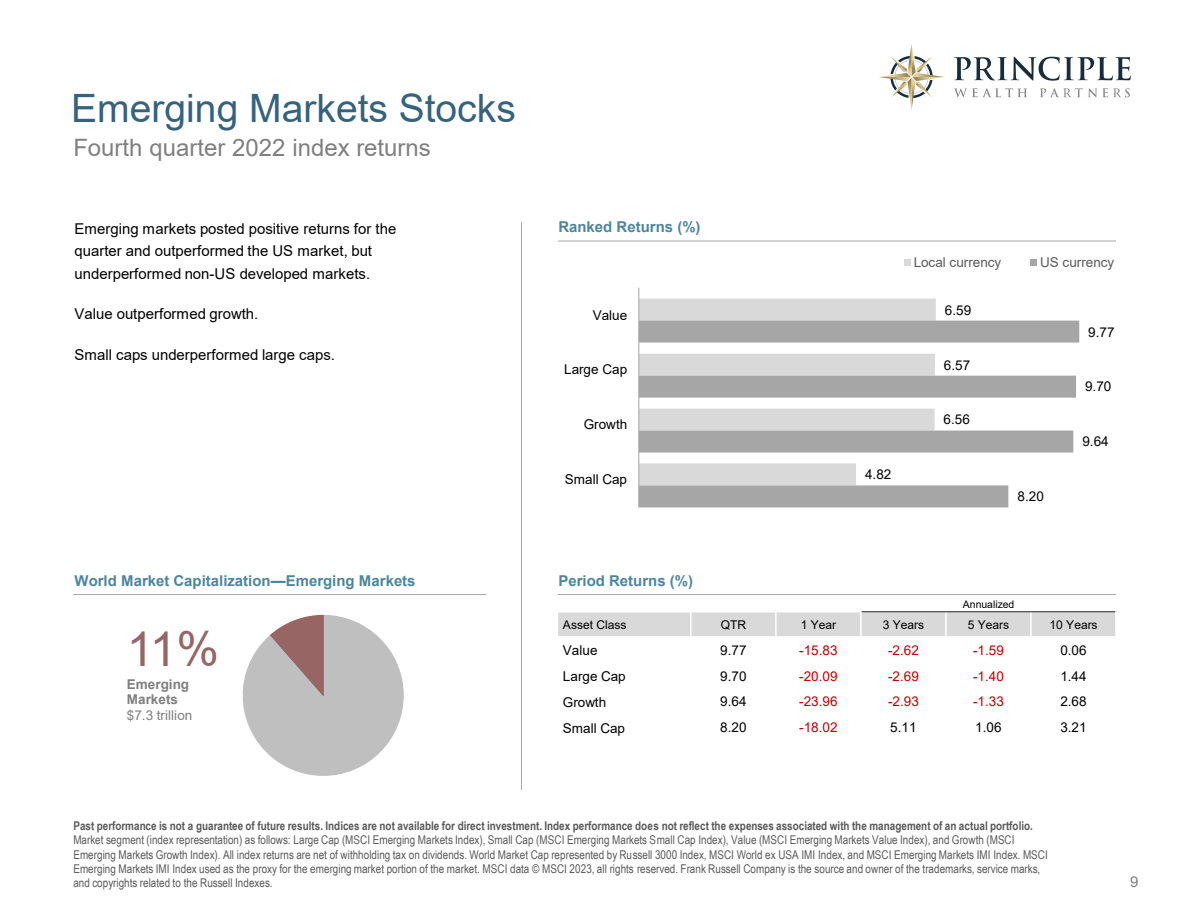
<style>
.page{position:relative;width:1188px;height:918px;background:#fff}
.page>*{position:absolute;margin:0;border:0;box-sizing:border-box;transform-origin:0 0}
.t1{font:48px "Arial";color:#976563}
.t2{font:39px "Arial";color:#35627d}
.t3{font:24px "Arial";color:#7f7f7f}
.t4{font:15px/22.5px "Arial";color:#000}
.t5{font:700 15px "Arial";color:#4d859e}
.t6{font:15px "Arial";color:#7f7f7f}
.t7{font:13.5px "Arial";letter-spacing:.005em;color:#000}
.t8{font:13.5px "Arial";letter-spacing:.005em;color:#c00000}
.t9{font:700 13.5px/15.5px "Arial";color:#7f7f7f}
.t10{font:13.5px "Arial";color:#595959}
.t11{font:12px/14.4px "Arial Narrow";letter-spacing:.005em;color:#595959}
.t12{font:12px "Arial";letter-spacing:-.005em;color:#000}
.t13{font:10.5px "Arial";letter-spacing:-.005em;color:#000}
.s1{font-weight:400}
.s2{font-weight:700}
</style>
<div class="page">
<hr style="left:521px;top:222px;width:1px;height:568px;background:#a6a6a6">
<div style="left:639px;top:299px;width:297px;height:22px;background:#d9d9d9"></div>
<svg style="left:639px;top:321px;width:440px;height:186px"></svg>
<hr style="left:638px;top:288px;width:1px;height:219px;background:#a6a6a6">
<div style="left:904px;top:259px;width:7px;height:7px;background:#d9d9d9"></div>
<div style="left:1030px;top:259px;width:7px;height:7px;background:#a6a6a6"></div>
<svg style="left:242px;top:614px;width:162px;height:162px"></svg>
<hr style="left:558px;top:241px;width:558px;height:1px;background:#a6a6a6">
<hr style="left:558px;top:594px;width:558px;height:1px;background:#a6a6a6">
<div style="left:557px;top:612px;width:134px;height:25px;background:#d9d9d9"></div>
<div style="left:691px;top:612px;width:85px;height:25px;background:#d9d9d9"></div>
<div style="left:776px;top:612px;width:85px;height:25px;background:#d9d9d9"></div>
<div style="left:861px;top:612px;width:85px;height:25px;background:#d9d9d9"></div>
<div style="left:946px;top:612px;width:85px;height:25px;background:#d9d9d9"></div>
<div style="left:1031px;top:612px;width:85px;height:25px;background:#d9d9d9"></div>
<hr style="left:690px;top:597px;width:2px;height:144px;background:#fff">
<hr style="left:775px;top:597px;width:2px;height:144px;background:#fff">
<hr style="left:860px;top:597px;width:2px;height:144px;background:#fff">
<hr style="left:945px;top:611px;width:2px;height:130px;background:#fff">
<hr style="left:1030px;top:611px;width:2px;height:130px;background:#fff">
<hr style="left:862px;top:611px;width:255px;height:1px;background:#404040">
<hr style="left:557px;top:636px;width:560px;height:2px;background:#fff">
<hr style="left:557px;top:597px;width:1px;height:144px;background:#fff">
<hr style="left:1115px;top:597px;width:2px;height:144px;background:#fff">
<hr style="left:73px;top:594px;width:413px;height:1px;background:#a6a6a6">
<svg style="left:879px;top:44px;width:65px;height:66px"></svg>
<svg style="left:954px;top:88px;width:73px;height:9px"></svg>
<svg style="left:1040px;top:88px;width:90px;height:9px"></svg>
<svg style="left:954px;top:57px;width:177px;height:24px"></svg>
<p class="t2" style="left:71px;top:82px;width:446px">Emerging Markets Stocks</p>
<p class="t3" style="left:73px;top:131px;width:359px">Fourth quarter 2022 index returns</p>
<p class="t4" style="left:75px;top:217px;width:323px">Emerging markets posted positive returns for the quarter and outperformed the US market, but underperformed non-US developed markets.</p>
<p class="t4" style="left:75px;top:303px;width:185px">Value outperformed growth.</p>
<p class="t4" style="left:75px;top:343px;width:262px">Small caps underperformed large caps.</p>
<p class="t5" style="left:75px;top:570px;width:343px">World Market Capitalization—Emerging Markets</p>
<p class="t1" style="left:127px;top:616px;width:94px">11%</p>
<p class="t9" style="left:127px;top:677px;width:67px">Emerging<br>Markets <span class="s1">$7.3 trillion</span></p>
<p class="t5" style="left:558px;top:217px;width:144px">Ranked Returns (%)</p>
<p class="t7" style="left:593px;top:305px;width:36px">Value</p>
<p class="t7" style="left:564px;top:360px;width:65px">Large Cap</p>
<p class="t7" style="left:584px;top:415px;width:45px">Growth</p>
<p class="t7" style="left:565px;top:470px;width:64px">Small Cap</p>
<p class="t5" style="left:559px;top:570px;width:136px">Period Returns (%)</p>
<p class="t7" style="left:865px;top:465px;width:28px">4.82</p>
<p class="t10" style="left:914px;top:253px;width:89px">Local currency</p>
<p class="t10" style="left:1040px;top:253px;width:76px">US currency</p>
<p class="t7" style="left:945px;top:301px;width:28px">6.59</p>
<p class="t7" style="left:944px;top:355px;width:28px">6.57</p>
<p class="t7" style="left:944px;top:410px;width:28px">6.56</p>
<p class="t7" style="left:1017px;top:487px;width:28px">8.20</p>
<p class="t7" style="left:1088px;top:323px;width:28px">9.77</p>
<p class="t7" style="left:1085px;top:377px;width:28px">9.70</p>
<p class="t7" style="left:1082px;top:432px;width:28px">9.64</p>
<p class="t13" style="left:963px;top:598px;width:53px">Annualized</p>
<p class="t12" style="left:563px;top:617px;width:65px">Asset Class</p>
<p class="t12" style="left:721px;top:616px;width:27px">QTR</p>
<p class="t12" style="left:801px;top:616px;width:37px">1 Year</p>
<p class="t12" style="left:883px;top:616px;width:43px">3 Years</p>
<p class="t12" style="left:968px;top:616px;width:43px">5 Years</p>
<p class="t12" style="left:1049px;top:616px;width:50px">10 Years</p>
<p class="t7" style="left:563px;top:641px;width:36px">Value</p>
<p class="t7" style="left:720px;top:641px;width:28px">9.77</p>
<p class="t8" style="left:799px;top:641px;width:40px">-15.83</p>
<p class="t8" style="left:888px;top:641px;width:32px">-2.62</p>
<p class="t8" style="left:973px;top:641px;width:32px">-1.59</p>
<p class="t7" style="left:1060px;top:641px;width:28px">0.06</p>
<p class="t7" style="left:563px;top:667px;width:64px">Large Cap</p>
<p class="t7" style="left:720px;top:667px;width:28px">9.70</p>
<p class="t8" style="left:799px;top:667px;width:40px">-20.09</p>
<p class="t8" style="left:888px;top:667px;width:32px">-2.69</p>
<p class="t8" style="left:973px;top:667px;width:32px">-1.40</p>
<p class="t7" style="left:1060px;top:667px;width:28px">1.44</p>
<p class="t7" style="left:563px;top:693px;width:45px">Growth</p>
<p class="t7" style="left:720px;top:692px;width:28px">9.64</p>
<p class="t8" style="left:799px;top:692px;width:40px">-23.96</p>
<p class="t8" style="left:888px;top:692px;width:32px">-2.93</p>
<p class="t8" style="left:973px;top:692px;width:32px">-1.33</p>
<p class="t7" style="left:1060px;top:692px;width:28px">2.68</p>
<p class="t7" style="left:563px;top:719px;width:64px">Small Cap</p>
<p class="t7" style="left:720px;top:718px;width:28px">8.20</p>
<p class="t8" style="left:799px;top:718px;width:40px">-18.02</p>
<p class="t7" style="left:890px;top:718px;width:28px">5.11</p>
<p class="t7" style="left:975px;top:718px;width:28px">1.06</p>
<p class="t7" style="left:1060px;top:718px;width:28px">3.21</p>
<p class="t11" style="left:73px;top:818px;width:976px"><span class="s2">Past performance is not a guarantee of future results. Indices are not available for direct investment. Index performance does not reflect the expenses associated with the management of an actual portfolio.<br></span>Market segment (index representation) as follows: Large Cap (MSCI Emerging Markets Index), Small Cap (MSCI Emerging Markets Small Cap Index), Value (MSCI Emerging Markets Value Index), and Growth (MSCI Emerging Markets Growth Index). All index returns are net of withholding tax on dividends. World Market Cap represented by Russell 3000 Index, MSCI World ex USA IMI Index, and MSCI Emerging Markets IMI Index. MSCI Emerging Markets IMI Index used as the proxy for the emerging market portion of the market. MSCI data © MSCI 2023, all rights reserved. Frank Russell Company is the source and owner of the trademarks, service marks, and copyrights related to the Russell Indexes.</p>
<p class="t6" style="left:1130px;top:871px;width:10px">9</p>
</div>
